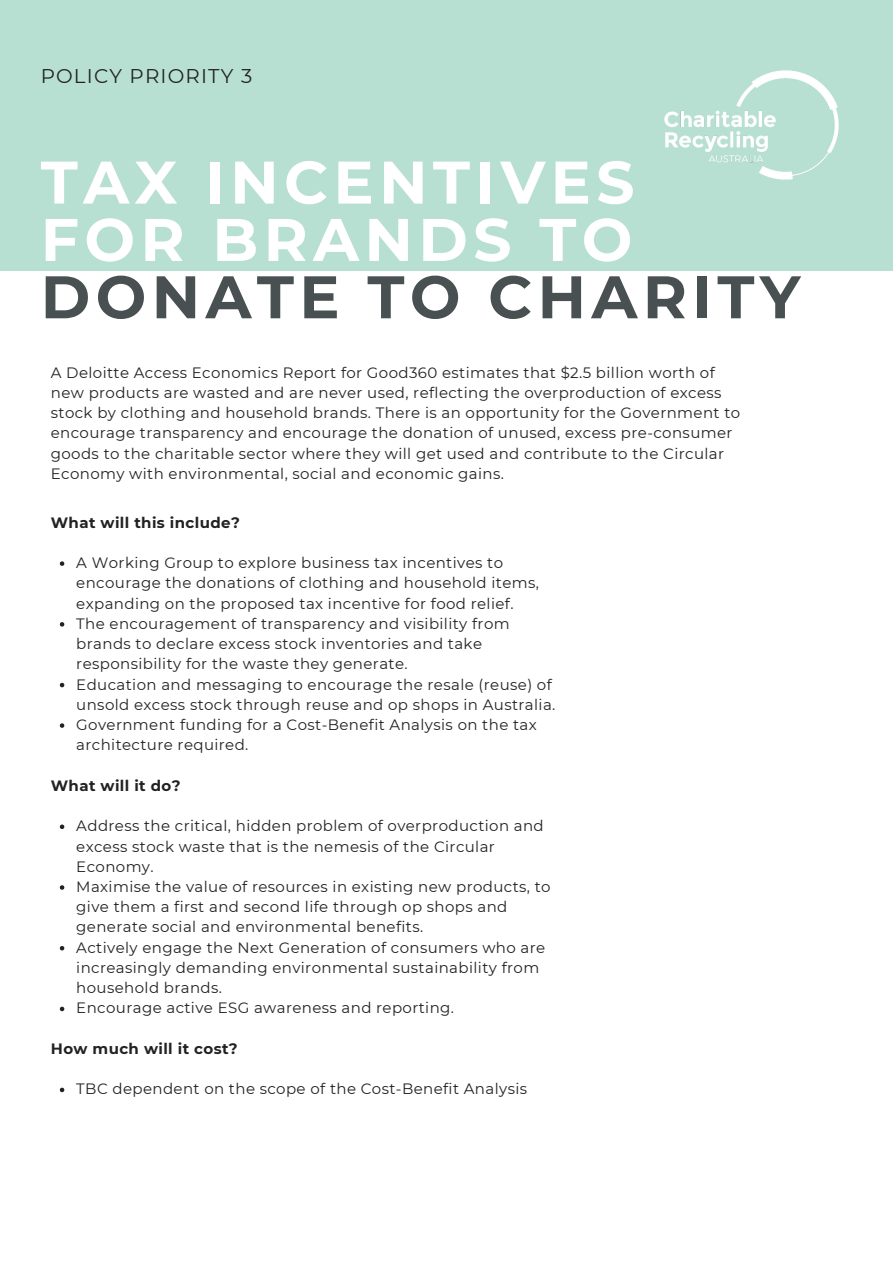
<style>
.page{position:relative;width:893px;height:1264px;background:#fff}
.page>*{position:absolute;margin:0;border:0;box-sizing:border-box;transform-origin:0 0}
.t1{font:700 60px "Montserrat";letter-spacing:.09em;color:#fff}
.t2{font:700 60px "Montserrat";letter-spacing:.09em;color:#495052}
.t3{font:19.8px "Montserrat";letter-spacing:.06em;color:#222}
.t4{font:15px/20.2px "Montserrat";letter-spacing:.025em;color:#222}
.t5{font:700 15px "Montserrat";letter-spacing:.025em;color:#222}
</style>
<div class="page">
<div style="left:0;top:0;width:892px;height:270px;background:#b8e0d2"></div>
<img style="left:664px;top:70px;width:175px;height:110px">
<svg style="left:60px;top:561px;width:4px;height:5px"></svg>
<svg style="left:60px;top:622px;width:4px;height:4px"></svg>
<svg style="left:60px;top:683px;width:4px;height:4px"></svg>
<svg style="left:60px;top:723px;width:4px;height:4px"></svg>
<svg style="left:60px;top:824px;width:4px;height:5px"></svg>
<svg style="left:60px;top:885px;width:4px;height:4px"></svg>
<svg style="left:60px;top:946px;width:4px;height:4px"></svg>
<svg style="left:60px;top:1006px;width:4px;height:5px"></svg>
<svg style="left:60px;top:1087px;width:4px;height:5px"></svg>
<p class="t3" style="left:41px;top:64px;width:213px">POLICY PRIORITY 3</p>
<p class="t1" style="left:41px;top:145px;width:595px">TAX INCENTIVES</p>
<p class="t1" style="left:41px;top:203px;width:593px">FOR BRANDS TO</p>
<p class="t2" style="left:41px;top:260px;width:761px">DONATE TO CHARITY</p>
<p class="t4" style="left:51px;top:362px;width:690px">A Deloitte Access Economics Report for Good360 estimates that $2.5 billion worth of new products are wasted and are never used, reflecting the overproduction of excess stock by clothing and household brands. There is an opportunity for the Government to encourage transparency and encourage the donation of unused, excess pre-consumer goods to the charitable sector where they will get used and contribute to the Circular Economy with environmental, social and economic gains.</p>
<p class="t5" style="left:51px;top:513px;width:190px">What will this include?</p>
<p class="t4" style="left:76px;top:552px;width:464px">A Working Group to explore business tax incentives to encourage the donations of clothing and household items, expanding on the proposed tax incentive for food relief.</p>
<p class="t4" style="left:76px;top:613px;width:435px">The encouragement of transparency and visibility from brands to declare excess stock inventories and take responsibility for the waste they generate.</p>
<p class="t4" style="left:76px;top:674px;width:480px">Education and messaging to encourage the resale (reuse) of unsold excess stock through reuse and op shops in Australia.</p>
<p class="t4" style="left:76px;top:714px;width:462px">Government funding for a Cost-Benefit Analysis on the tax architecture required.</p>
<p class="t5" style="left:51px;top:776px;width:131px">What will it do?</p>
<p class="t4" style="left:76px;top:815px;width:469px">Address the critical, hidden problem of overproduction and excess stock waste that is the nemesis of the Circular<br>Economy.</p>
<p class="t4" style="left:76px;top:876px;width:476px">Maximise the value of resources in existing new products, to give them a first and second life through op shops and generate social and environmental benefits.</p>
<p class="t4" style="left:76px;top:937px;width:470px">Actively engage the Next Generation of consumers who are increasingly demanding environmental sustainability from household brands.</p>
<p class="t4" style="left:76px;top:997px;width:379px">Encourage active ESG awareness and reporting.</p>
<p class="t5" style="left:51px;top:1039px;width:188px">How much will it cost?</p>
<p class="t4" style="left:76px;top:1078px;width:452px">TBC dependent on the scope of the Cost-Benefit Analysis</p>
</div>
